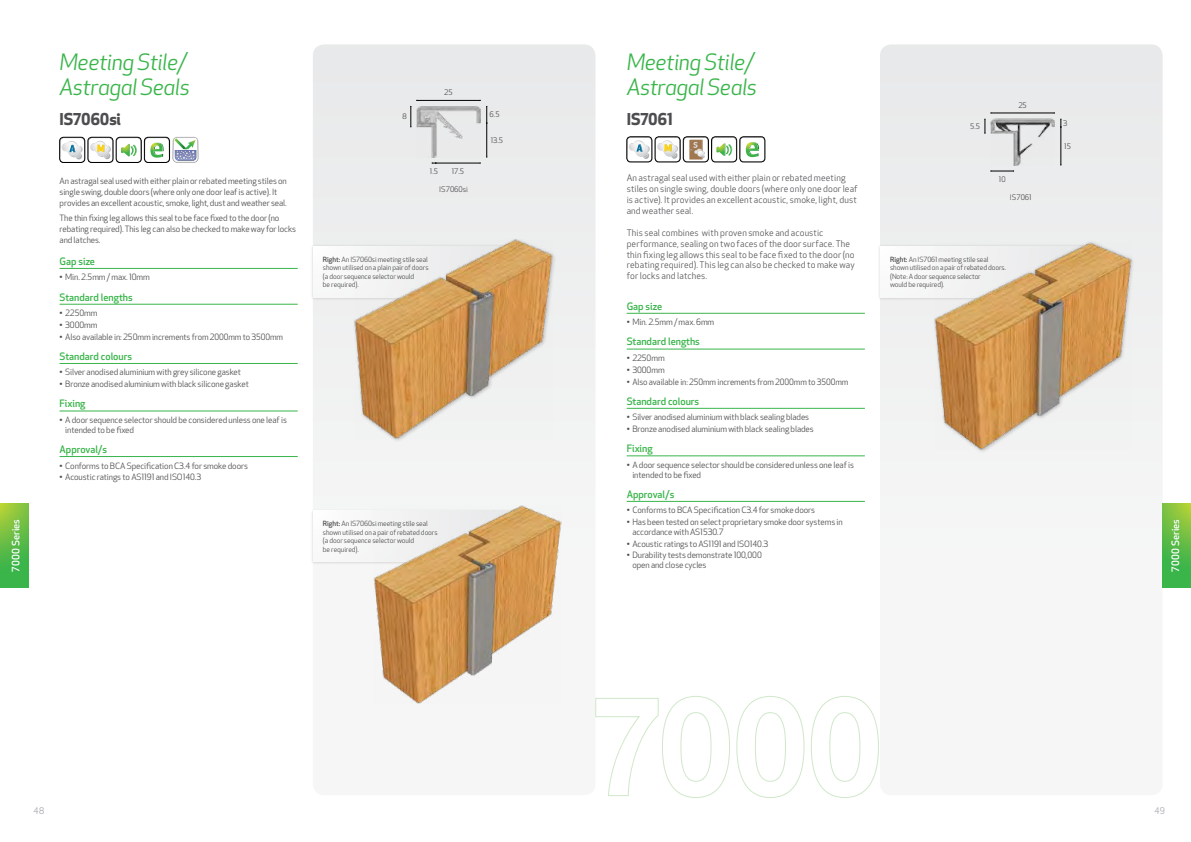
<style>
.page{position:relative;width:1191px;height:842px;background:#fff}
.page>*{position:absolute;margin:0;border:0;box-sizing:border-box;transform-origin:0 0}
.t1{font:italic 22px/25px "Apex New";letter-spacing:-.02em;color:#39b54a}
.t2{font:700 16px "Apex New";letter-spacing:-.015em;color:#4d4d4f}
.t3{font:500 10px "Apex New";color:#39b54a}
.t4{font:500 10px "Apex New";letter-spacing:.01em;color:#fff}
.t5{font:9px/10.8px "Apex New";letter-spacing:.015em;color:#58595b}
.t6{font:9px "Apex New";color:#a7a9ac}
.t7{font:8.5px/11px "Apex New";letter-spacing:-.01em;color:#4d4d4f}
.t8{font:7.5px "Apex New";color:#4d4d4f}
.t9{font:7px/8.5px "Apex New";letter-spacing:-.01em;color:#4d4d4f}
.s1{font-weight:500}
</style>
<div class="page">
<svg style="left:0;top:503px;width:28px;height:84px;background:#63bd44"></svg>
<div style="left:11px;top:518px;width:10px;height:56px;background:#39b54a;opacity:.5"></div>
<div style="left:880px;top:44px;width:282px;height:751px;background:#f4f5f5;border-radius:11px"></div>
<div style="left:313px;top:44px;width:282px;height:751px;background:#f1f2f2;border-radius:11px"></div>
<svg style="left:1162px;top:503px;width:29px;height:84px;background:#61bc44"></svg>
<div style="left:1170px;top:518px;width:10px;height:56px;background:#39b54a;opacity:.5"></div>
<svg style="left:595px;top:696px;width:284px;height:102px"></svg>
<hr style="left:60px;top:268px;width:238px;height:1px;background:#39b54a">
<hr style="left:60px;top:304px;width:238px;height:1px;background:#39b54a">
<hr style="left:60px;top:363px;width:238px;height:1px;background:#39b54a">
<hr style="left:60px;top:411px;width:238px;height:1px;background:#39b54a">
<hr style="left:60px;top:456px;width:238px;height:1px;background:#39b54a">
<svg style="left:60px;top:137px;width:138px;height:26px"></svg>
<hr style="left:626px;top:313px;width:239px;height:1px;background:#39b54a">
<hr style="left:626px;top:349px;width:239px;height:1px;background:#39b54a">
<hr style="left:626px;top:408px;width:239px;height:1px;background:#39b54a">
<hr style="left:626px;top:456px;width:239px;height:1px;background:#39b54a">
<hr style="left:626px;top:501px;width:239px;height:1px;background:#39b54a">
<div style="left:626px;top:137px;width:26px;height:25px;border:1px solid #000;border-radius:4px"></div>
<svg style="left:627px;top:137px;width:138px;height:25px"></svg>
<div style="left:739px;top:137px;width:26px;height:25px;border:1px solid #000;border-radius:4px"></div>
<img style="left:417px;top:106px;width:63px;height:51px">
<hr style="left:436px;top:163px;width:44px;height:1px;background:#000">
<hr style="left:417px;top:100px;width:63px;height:1px;background:#000">
<svg style="left:410px;top:100px;width:7px;height:28px"></svg>
<hr style="left:486px;top:123px;width:1px;height:34px;background:#000">
<svg style="left:480px;top:100px;width:7px;height:24px"></svg>
<img style="left:990px;top:119px;width:64px;height:46px">
<svg style="left:990px;top:170px;width:24px;height:2px"></svg>
<hr style="left:991px;top:113px;width:63px;height:1px;background:#000">
<svg style="left:984px;top:112px;width:7px;height:22px"></svg>
<hr style="left:1060px;top:127px;width:1px;height:38px;background:#000">
<svg style="left:1054px;top:112px;width:7px;height:16px"></svg>
<div style="left:310px;top:245px;width:197px;height:56px;background:#000;opacity:.15"></div>
<div style="left:313px;top:247px;width:191px;height:51px;background:#f9f9f9"></div>
<div style="left:877px;top:244px;width:213px;height:57px;background:#000;opacity:.15"></div>
<div style="left:880px;top:246px;width:207px;height:51px;background:#f8f8f8"></div>
<div style="left:310px;top:509px;width:210px;height:56px;background:#000;opacity:.15"></div>
<div style="left:313px;top:511px;width:205px;height:51px;background:#f8f8f8"></div>
<div style="left:353px;top:238px;width:204px;height:205px;background:#f1f1f2"></div>
<img style="left:355px;top:240px;width:197px;height:198px">
<img style="left:373px;top:505px;width:188px;height:199px">
<div style="left:933px;top:241px;width:202px;height:213px;background:#f2f2f3"></div>
<img style="left:934px;top:243px;width:197px;height:206px">
<h1 class="t1" style="left:60px;top:49px;width:132px">Meeting Stile/<br>Astragal Seals</h1>
<h1 class="t1" style="left:626px;top:49px;width:132px">Meeting Stile/<br>Astragal Seals</h1>
<p class="t8" style="left:444px;top:88px;width:10px">25</p>
<h2 class="t2" style="left:60px;top:107px;width:63px">IS7060si</h2>
<p class="t8" style="left:402px;top:112px;width:6px">8</p>
<p class="t8" style="left:489px;top:110px;width:11px">6.5</p>
<p class="t8" style="left:491px;top:135px;width:14px">13.5</p>
<h2 class="t2" style="left:626px;top:107px;width:48px">IS7061</h2>
<p class="t8" style="left:970px;top:121px;width:11px">5.5</p>
<p class="t8" style="left:1018px;top:100px;width:10px">25</p>
<p class="t8" style="left:1063px;top:118px;width:6px">3</p>
<p class="t8" style="left:1064px;top:141px;width:8px">15</p>
<p class="t8" style="left:430px;top:166px;width:10px">1.5</p>
<p class="t8" style="left:452px;top:166px;width:14px">17.5</p>
<p class="t5" style="left:626px;top:173px;width:232px">An astragal seal used with either plain or rebated meeting stiles on single swing, double doors (where only one door leaf is active). It provides an excellent acoustic, smoke, light, dust and weather seal.</p>
<p class="t5" style="left:626px;top:227px;width:229px">This seal combines with proven smoke and acoustic performance, sealing on two faces of the door surface. The thin fixing leg allows this seal to be face fixed to the door (no rebating required). This leg can also be checked to make way for locks and latches.</p>
<p class="t3" style="left:626px;top:299px;width:37px">Gap size</p>
<p class="t7" style="left:626px;top:317px;width:89px">• Min. 2.5mm / max. 6mm</p>
<p class="t3" style="left:626px;top:335px;width:75px">Standard lengths</p>
<p class="t7" style="left:626px;top:352px;width:39px">• 2250mm</p>
<p class="t7" style="left:626px;top:364px;width:39px">• 3000mm</p>
<p class="t7" style="left:626px;top:376px;width:223px">• Also available in: 250mm increments from 2000mm to 3500mm</p>
<p class="t3" style="left:626px;top:394px;width:74px">Standard colours</p>
<p class="t7" style="left:626px;top:412px;width:184px">• Silver anodised aluminium with black sealing blades</p>
<p class="t7" style="left:626px;top:423px;width:189px">• Bronze anodised aluminium with black sealing blades</p>
<p class="t3" style="left:626px;top:442px;width:27px">Fixing</p>
<p class="t7" style="left:632px;top:460px;width:223px;line-height:9.7px;text-indent:-6px">• A door sequence selector should be considered unless one leaf is intended to be fixed</p>
<p class="t3" style="left:626px;top:487px;width:49px">Approval/s</p>
<p class="t7" style="left:626px;top:505px;width:190px">• Conforms to BCA Specification C3.4 for smoke doors</p>
<p class="t7" style="left:632px;top:517px;width:212px;line-height:9.7px;text-indent:-6px">• Has been tested on select proprietary smoke door systems in accordance with AS1530.7</p>
<p class="t7" style="left:626px;top:538px;width:143px">• Acoustic ratings to AS1191 and ISO140.3</p>
<p class="t7" style="left:632px;top:550px;width:131px;line-height:9.7px;text-indent:-6px">• Durability tests demonstrate 100,000 open and close cycles</p>
<p class="t8" style="left:998px;top:174px;width:8px">10</p>
<p class="t7" style="left:60px;top:176px;width:229px">An astragal seal used with either plain or rebated meeting stiles on single swing, double doors (where only one door leaf is active). It provides an excellent acoustic, smoke, light, dust and weather seal.</p>
<p class="t7" style="left:60px;top:213px;width:238px">The thin fixing leg allows this seal to be face fixed to the door (no rebating required). This leg can also be checked to make way for locks and latches.</p>
<p class="t3" style="left:60px;top:254px;width:37px">Gap size</p>
<p class="t7" style="left:60px;top:272px;width:92px">• Min. 2.5mm / max. 10mm</p>
<p class="t3" style="left:60px;top:290px;width:75px">Standard lengths</p>
<p class="t7" style="left:60px;top:308px;width:39px">• 2250mm</p>
<p class="t7" style="left:60px;top:319px;width:39px">• 3000mm</p>
<p class="t7" style="left:60px;top:331px;width:225px">• Also available in: 250mm increments from 2000mm to 3500mm</p>
<p class="t3" style="left:60px;top:349px;width:74px">Standard colours</p>
<p class="t7" style="left:60px;top:367px;width:183px">• Silver anodised aluminium with grey silicone gasket</p>
<p class="t7" style="left:60px;top:379px;width:191px">• Bronze anodised aluminium with black silicone gasket</p>
<p class="t3" style="left:60px;top:397px;width:27px">Fixing</p>
<p class="t7" style="left:65px;top:415px;width:223px;line-height:9.7px;text-indent:-6px">• A door sequence selector should be considered unless one leaf is intended to be fixed</p>
<p class="t3" style="left:60px;top:442px;width:49px">Approval/s</p>
<p class="t7" style="left:60px;top:460px;width:190px">• Conforms to BCA Specification C3.4 for smoke doors</p>
<p class="t7" style="left:60px;top:472px;width:143px">• Acoustic ratings to AS1191 and ISO140.3</p>
<p class="t8" style="left:439px;top:184px;width:30px">IS7060si</p>
<p class="t8" style="left:1010px;top:192px;width:23px">IS7061</p>
<p class="t9" style="left:323px;top:255px;width:107px"><span class="s1">Right:</span> An IS7060si meeting stile seal shown utilised on a plain pair of doors (a door sequence selector would<br>be required).</p>
<p class="t9" style="left:890px;top:255px;width:117px"><span class="s1">Right:</span> An IS7061 meeting stile seal shown utilised on a pair of rebated doors. (Note: A door sequence selector<br>would be required).</p>
<p class="t4" style="left:9px;top:572px;width:54px;rotate:-90deg">7000 Series</p>
<p class="t4" style="left:1168px;top:572px;width:54px;rotate:-90deg">7000 Series</p>
<p class="t9" style="left:323px;top:519px;width:116px"><span class="s1">Right:</span> An IS7060si meeting stile seal shown utilised on a pair of rebated doors (a door sequence selector would<br>be required).</p>
<p class="t6" style="left:34px;top:805px;width:12px">48</p>
<p class="t6" style="left:1154px;top:805px;width:12px">49</p>
</div>
